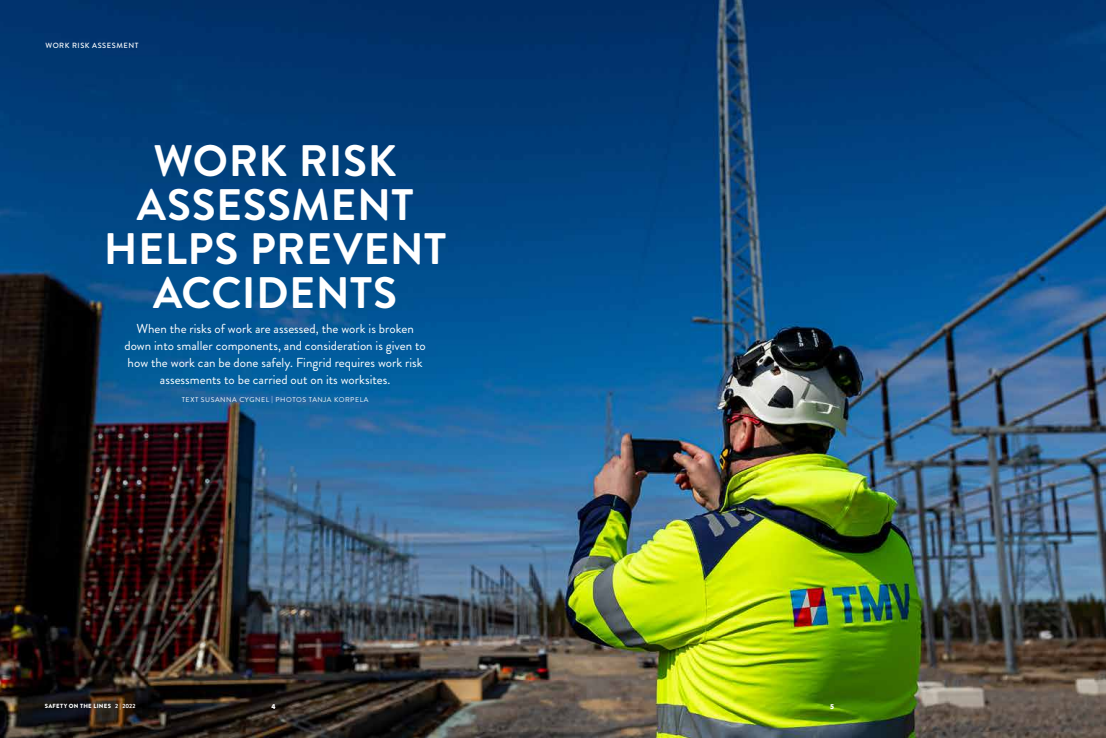
<style>
.page{position:relative;width:1106px;height:738px;background:#fff}
.page>*{position:absolute;margin:0;border:0;box-sizing:border-box;transform-origin:0 0}
.t1{font:700 44px/44px "Brandon Grotesque";letter-spacing:.015em;color:#fff;text-align:center}
.t2{font:13px/17px "Brandon Grotesque";color:#fff;text-align:center}
.t3{font:500 7.5px "Brandon Grotesque";letter-spacing:.07em;color:#fff}
.t4{font:900 7.5px "Source Sans Pro";color:#fff}
.t5{font:7px "Brandon Grotesque";letter-spacing:.08em;color:#fff}
.t6{font:900 6px "Brandon Grotesque";letter-spacing:.045em;color:#fff}
.s1{font-weight:700}
</style>
<div class="page">
<img style="left:0;top:0;width:1106px;height:737px">
<p class="t3" style="left:45px;top:40px;width:94px">WORK RISK ASSESMENT</p>
<h1 class="t1" style="left:104px;top:139px;width:344px">WORK RISK<br>ASSESSMENT<br>HELPS PREVENT<br>ACCIDENTS</h1>
<p class="t2" style="left:124px;top:319px;width:303px">When the risks of work are assessed, the work is broken down into smaller components, and consideration is given to how the work can be done safely. Fingrid requires work risk assessments to be carried out on its worksites.</p>
<p class="t5" style="left:182px;top:394px;width:188px">TEXT SUSANNA CYGNEL | PHOTOS TANJA KORPELA</p>
<p class="t6" style="left:45px;top:701px;width:92px">SAFETY ON THE LINES <span class="s1">2 | 2022</span></p>
<p class="t4" style="left:272px;top:700px;width:6px">4</p>
<p class="t4" style="left:830px;top:700px;width:6px">5</p>
</div>
